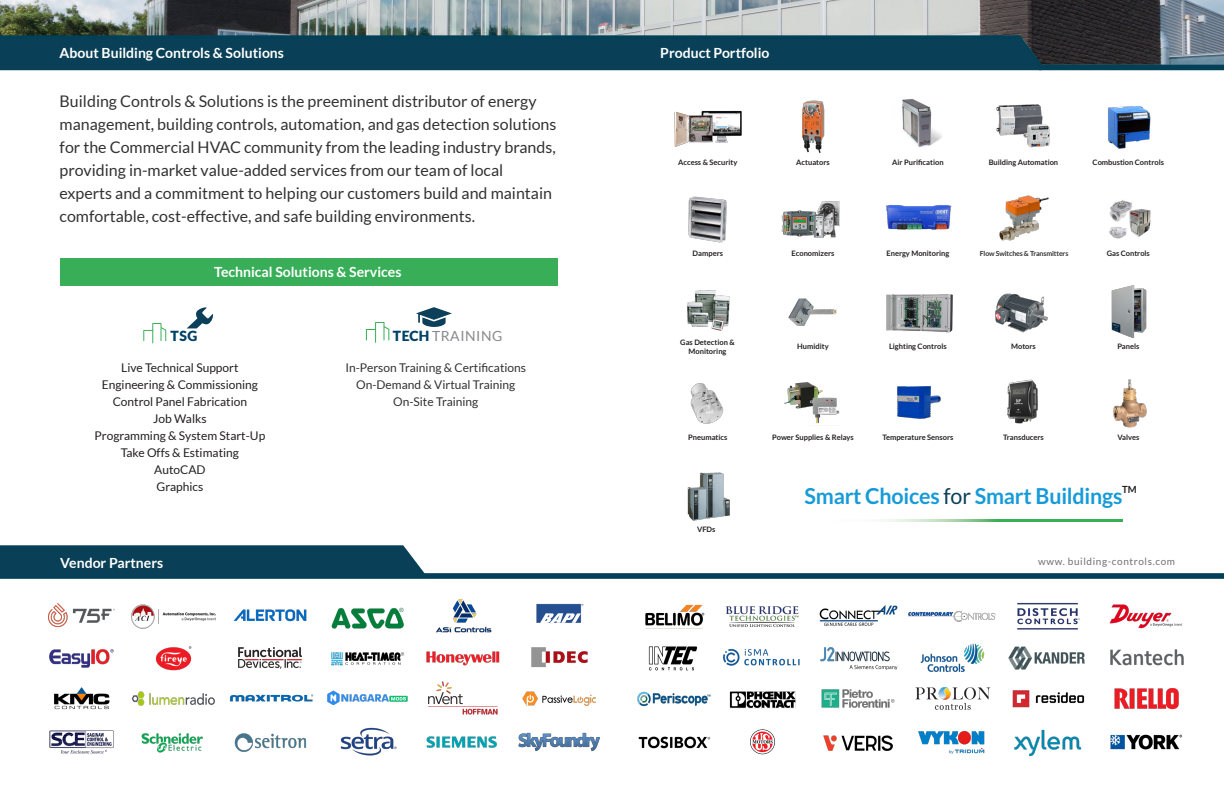
<style>
.page{position:relative;width:1224px;height:792px;background:#fff}
.page>*{position:absolute;margin:0;border:0;box-sizing:border-box;transform-origin:0 0}
.t1{font:700 22px "Lato";letter-spacing:-.01em;color:#179bd8}
.t2{font:16px/23px "Lato";color:#333233}
.INTEC_P_Grep_Helv_8_5_auto{font:700 14px "Lato";color:#fff}
.t3{font:13.9px "Lato";letter-spacing:.04em;color:#87898c}
.t4{font:900 13.9px "Lato";color:#004166}
.t5{font:12px "Lato";color:#231f20}
.t6{font:12px "Lato";color:#333233}
.t7{font:10px "Lato";letter-spacing:.06em;color:#707070}
.t8{font:700 9.8px "Lato";color:#231f20}
.INTEC_P_Grep_Helv_8_5_auto-2{font:700 7.5px/9px "Lato";color:#231f20;text-align:center}
.INTEC_P_Grep_Helv_8_5_auto-3{font:700 7px "Lato";letter-spacing:-.02em;color:#333233}
.s1{font-weight:900;color:#004166}
.s2{font-weight:400;color:#093f57}
</style>
<div class="page">
<div style="left:0;top:573px;width:1224px;height:6px;background:#024058"></div>
<img style="left:897px;top:386px;width:44px;height:33px">
<img style="left:999px;top:196px;width:50px;height:44px">
<img style="left:788px;top:298px;width:49px;height:28px">
<img style="left:686px;top:290px;width:44px;height:41px">
<img style="left:781px;top:200px;width:59px;height:38px">
<img style="left:1007px;top:379px;width:31px;height:45px">
<img style="left:784px;top:382px;width:56px;height:42px">
<img style="left:995px;top:293px;width:53px;height:40px">
<img style="left:1113px;top:379px;width:34px;height:49px">
<img style="left:687px;top:472px;width:43px;height:49px">
<img style="left:886px;top:205px;width:65px;height:25px">
<img style="left:1109px;top:200px;width:42px;height:39px">
<img style="left:1108px;top:106px;width:43px;height:43px">
<img style="left:688px;top:196px;width:39px;height:47px">
<img style="left:996px;top:104px;width:54px;height:44px">
<img style="left:674px;top:110px;width:68px;height:37px">
<img style="left:802px;top:100px;width:23px;height:53px">
<img style="left:902px;top:99px;width:40px;height:48px">
<img style="left:690px;top:383px;width:34px;height:41px">
<img style="left:880px;top:519px;width:242px;height:3px">
<img style="left:1111px;top:285px;width:36px;height:53px">
<img style="left:0;top:0;width:1224px;height:33px">
<svg style="left:0;top:33px;width:1224px;height:38px;background:#455e69"></svg>
<div style="left:0;top:39px;width:1041px;height:31px;background:#094057"></div>
<div style="left:0;top:545px;width:427px;height:29px;background:#094057"></div>
<svg style="left:143px;top:323px;width:23px;height:20px"></svg>
<svg style="left:187px;top:307px;width:26px;height:21px"></svg>
<svg style="left:366px;top:322px;width:23px;height:21px"></svg>
<svg style="left:416px;top:307px;width:36px;height:20px"></svg>
<div style="left:61px;top:259px;width:497px;height:27px;background:#37ae57"></div>
<img style="left:886px;top:294px;width:67px;height:39px">
<img style="left:48px;top:603px;width:67px;height:24px">
<img style="left:131px;top:604px;width:85px;height:25px">
<img style="left:233px;top:609px;width:74px;height:13px">
<img style="left:331px;top:607px;width:73px;height:22px">
<img style="left:436px;top:599px;width:56px;height:34px">
<img style="left:536px;top:603px;width:48px;height:21px">
<img style="left:645px;top:604px;width:60px;height:25px">
<img style="left:1109px;top:604px;width:73px;height:25px">
<img style="left:49px;top:649px;width:65px;height:19px">
<img style="left:155px;top:646px;width:37px;height:25px">
<img style="left:238px;top:647px;width:64px;height:22px">
<img style="left:331px;top:652px;width:74px;height:14px">
<img style="left:426px;top:651px;width:74px;height:15px">
<img style="left:531px;top:647px;width:57px;height:21px">
<img style="left:1110px;top:649px;width:74px;height:17px">
<img style="left:131px;top:691px;width:84px;height:15px">
<img style="left:229px;top:694px;width:85px;height:8px">
<img style="left:327px;top:690px;width:81px;height:16px">
<img style="left:428px;top:681px;width:70px;height:34px">
<img style="left:522px;top:691px;width:74px;height:15px">
<img style="left:637px;top:691px;width:74px;height:16px">
<img style="left:729px;top:691px;width:67px;height:18px">
<img style="left:725px;top:606px;width:74px;height:21px">
<img style="left:819px;top:605px;width:79px;height:21px">
<img style="left:908px;top:610px;width:88px;height:12px">
<img style="left:1017px;top:602px;width:63px;height:28px">
<img style="left:648px;top:646px;width:50px;height:25px">
<img style="left:723px;top:649px;width:77px;height:17px">
<img style="left:920px;top:643px;width:65px;height:29px">
<img style="left:1008px;top:646px;width:77px;height:24px">
<img style="left:915px;top:687px;width:76px;height:23px">
<img style="left:1012px;top:690px;width:73px;height:18px">
<img style="left:1114px;top:688px;width:65px;height:22px">
<img style="left:49px;top:730px;width:65px;height:24px">
<img style="left:141px;top:733px;width:62px;height:20px">
<img style="left:234px;top:733px;width:73px;height:19px">
<img style="left:340px;top:727px;width:57px;height:29px">
<img style="left:426px;top:736px;width:71px;height:12px">
<img style="left:518px;top:732px;width:83px;height:20px">
<img style="left:638px;top:736px;width:73px;height:13px">
<img style="left:750px;top:729px;width:25px;height:26px">
<img style="left:823px;top:735px;width:70px;height:16px">
<img style="left:918px;top:731px;width:67px;height:23px">
<img style="left:1014px;top:729px;width:68px;height:27px">
<img style="left:820px;top:647px;width:78px;height:22px">
<img style="left:54px;top:687px;width:56px;height:23px">
<img style="left:821px;top:689px;width:74px;height:19px">
<img style="left:1110px;top:734px;width:72px;height:16px">
<p class="INTEC_P_Grep_Helv_8_5_auto" style="left:60px;top:44px;width:226px">About Building Controls &amp; Solutions</p>
<p class="t2" style="left:60px;top:89px;width:498px">Building Controls &amp; Solutions is the preeminent distributor of energy management, building controls, automation, and gas detection solutions for the Commercial HVAC community from the leading industry brands, providing in-market value-added services from our team of local experts and a commitment to helping our customers build and maintain comfortable, cost-effective, and safe building environments.</p>
<p class="INTEC_P_Grep_Helv_8_5_auto" style="left:214px;top:264px;width:189px">Technical Solutions &amp; Services</p>
<p class="t4" style="left:171px;top:328px;width:28px">TSG</p>
<p class="t5" style="left:121px;top:361px;width:119px">Live Technical Support</p>
<p class="t5" style="left:102px;top:378px;width:158px">Engineering &amp; Commissioning</p>
<p class="t5" style="left:113px;top:395px;width:136px">Control Panel Fabrication</p>
<p class="t5" style="left:153px;top:412px;width:55px">Job Walks</p>
<p class="t5" style="left:95px;top:429px;width:172px">Programming &amp; System Start-Up</p>
<p class="t5" style="left:121px;top:446px;width:120px">Take Offs &amp; Estimating</p>
<p class="t5" style="left:154px;top:463px;width:53px">AutoCAD</p>
<p class="t5" style="left:157px;top:480px;width:48px">Graphics</p>
<p class="INTEC_P_Grep_Helv_8_5_auto" style="left:60px;top:555px;width:104px">Vendor Partners</p>
<p class="t3" style="left:393px;top:328px;width:111px"><span class="s1">TECH</span> TRAINING</p>
<p class="t6" style="left:345px;top:361px;width:182px">In-Person Training &amp; Certifications</p>
<p class="t6" style="left:356px;top:378px;width:161px">On-Demand &amp; Virtual Training</p>
<p class="t6" style="left:393px;top:395px;width:87px">On-Site Training</p>
<p class="INTEC_P_Grep_Helv_8_5_auto" style="left:660px;top:45px;width:111px">Product Portfolio</p>
<p class="INTEC_P_Grep_Helv_8_5_auto-2" style="left:678px;top:158px;width:61px">Access &amp; Security</p>
<p class="INTEC_P_Grep_Helv_8_5_auto-2" style="left:796px;top:158px;width:35px">Actuators</p>
<p class="INTEC_P_Grep_Helv_8_5_auto-2" style="left:892px;top:158px;width:53px">Air Purification</p>
<p class="INTEC_P_Grep_Helv_8_5_auto-2" style="left:989px;top:158px;width:71px">Building Automation</p>
<p class="INTEC_P_Grep_Helv_8_5_auto-2" style="left:1093px;top:158px;width:73px">Combustion Controls</p>
<p class="INTEC_P_Grep_Helv_8_5_auto-2" style="left:693px;top:249px;width:32px">Dampers</p>
<p class="INTEC_P_Grep_Helv_8_5_auto-2" style="left:792px;top:249px;width:44px">Economizers</p>
<p class="INTEC_P_Grep_Helv_8_5_auto-2" style="left:886px;top:249px;width:64px">Energy Monitoring</p>
<p class="INTEC_P_Grep_Helv_8_5_auto-3" style="left:980px;top:249px;width:90px">Flow Switches &amp; Transmitters</p>
<p class="INTEC_P_Grep_Helv_8_5_auto-2" style="left:1107px;top:249px;width:45px">Gas Controls</p>
<p class="INTEC_P_Grep_Helv_8_5_auto-2" style="left:680px;top:338px;width:56px">Gas Detection &amp;<br>Monitoring</p>
<p class="INTEC_P_Grep_Helv_8_5_auto-2" style="left:797px;top:342px;width:33px">Humidity</p>
<p class="INTEC_P_Grep_Helv_8_5_auto-2" style="left:889px;top:342px;width:59px">Lighting Controls</p>
<p class="INTEC_P_Grep_Helv_8_5_auto-2" style="left:1011px;top:342px;width:26px">Motors</p>
<p class="INTEC_P_Grep_Helv_8_5_auto-2" style="left:1117px;top:342px;width:24px">Panels</p>
<p class="INTEC_P_Grep_Helv_8_5_auto-2" style="left:688px;top:433px;width:41px">Pneumatics</p>
<p class="INTEC_P_Grep_Helv_8_5_auto-2" style="left:772px;top:433px;width:83px">Power Supplies &amp; Relays</p>
<p class="INTEC_P_Grep_Helv_8_5_auto-2" style="left:882px;top:433px;width:73px">Temperature Sensors</p>
<p class="INTEC_P_Grep_Helv_8_5_auto-2" style="left:1003px;top:433px;width:42px">Transducers</p>
<p class="INTEC_P_Grep_Helv_8_5_auto-2" style="left:1117px;top:433px;width:23px">Valves</p>
<p class="INTEC_P_Grep_Helv_8_5_auto-2" style="left:697px;top:525px;width:20px">VFDs</p>
<p class="t1" style="left:804px;top:483px;width:320px">Smart Choices <span class="s2">for</span> Smart Buildings</p>
<p class="t8" style="left:1122px;top:483px;width:16px">TM</p>
<p class="t7" style="left:1038px;top:556px;width:138px">www. building-controls.com</p>
</div>
